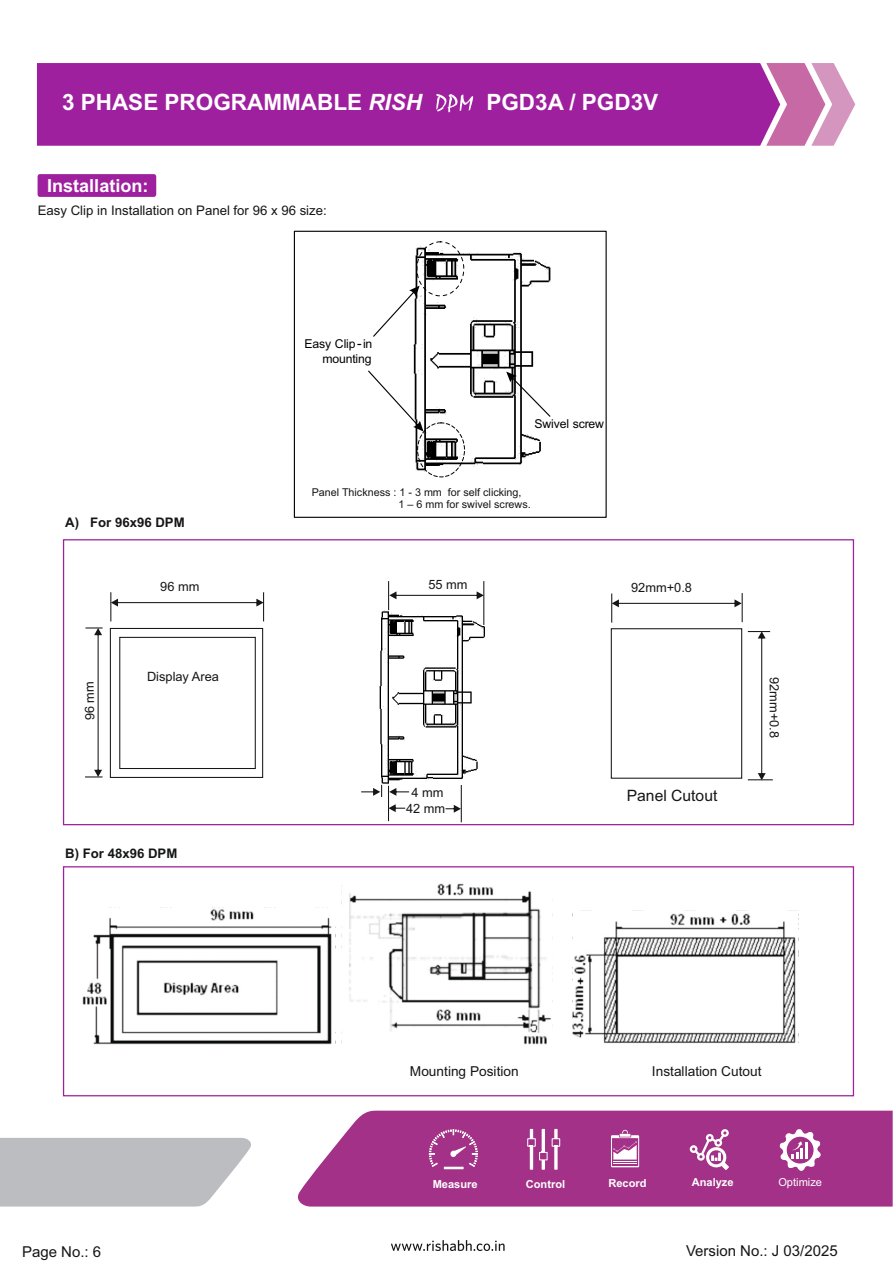
<style>
.page{position:relative;width:893px;height:1263px;background:#fff}
.page>*{position:absolute;margin:0;border:0;box-sizing:border-box;transform-origin:0 0}
.t1{font:700 22.5px "Arial";color:#fff}
.t2{font:700 18px "Arial";color:#fff}
.t3{font:15.6px "Arial";color:#151616}
.t4{font:15px "Arial";color:#151616}
.t5{font:13.65px "Arial";color:#151616}
.t6{font:13.2px "Arial";color:#151616}
.t7{font:700 13.2px "Arial";color:#151616}
.t8{font:12.75px/16.5px "Arial";color:#151616;text-align:center}
.t9{font:12.3px/15px "Arial";letter-spacing:-.01em;color:#000;text-align:right}
.t10{font:700 11.1px "Arial";color:#fff}
.t11{font:11.1px "Arial";color:#fff}
.t12{font:10.8px/12px "Arial";color:#151616}
.s1{font-style:italic}
.s2{font-size:13.5px}
</style>
<div class="page">
<svg style="left:780px;top:63px;width:75px;height:83px"></svg>
<div style="left:37px;top:63px;width:743px;height:83px;background:#9f209f"></div>
<svg style="left:38px;top:174px;width:118px;height:23px;background:#9f229f"></svg>
<img style="left:82px;top:883px;width:717px;height:162px">
<div style="left:63px;top:866px;width:791px;height:230px;border:1px solid #9e219f"></div>
<hr style="left:388px;top:786px;width:1px;height:35px;background:#151616">
<hr style="left:461px;top:781px;width:1px;height:41px;background:#151616">
<div style="left:119px;top:637px;width:137px;height:132px;border:1px solid #151616"></div>
<div style="left:110px;top:628px;width:153px;height:150px;border:1px solid #151616"></div>
<svg style="left:85px;top:627px;width:18px;height:150px"></svg>
<svg style="left:110px;top:592px;width:154px;height:29px"></svg>
<div style="left:611px;top:628px;width:131px;height:151px;border:1px solid #151616"></div>
<hr style="left:611px;top:593px;width:1px;height:30px;background:#151616">
<svg style="left:612px;top:593px;width:131px;height:29px"></svg>
<svg style="left:748px;top:631px;width:25px;height:149px"></svg>
<svg style="left:388px;top:581px;width:95px;height:29px"></svg>
<img style="left:379px;top:611px;width:106px;height:173px">
<svg style="left:389px;top:788px;width:20px;height:8px"></svg>
<svg style="left:361px;top:785px;width:21px;height:12px"></svg>
<svg style="left:389px;top:804px;width:16px;height:8px"></svg>
<svg style="left:445px;top:805px;width:16px;height:8px"></svg>
<hr style="left:483px;top:581px;width:1px;height:44px;background:#151616">
<div style="left:294px;top:231px;width:313px;height:287px;border:1px solid #000"></div>
<img style="left:413px;top:247px;width:138px;height:225px">
<div style="left:417px;top:241px;width:47px;height:55px;border:1px dashed #000;border-radius:50%"></div>
<div style="left:417px;top:422px;width:48px;height:55px;border:1px dashed #000;border-radius:50%"></div>
<svg style="left:368px;top:371px;width:56px;height:61px"></svg>
<svg style="left:373px;top:286px;width:47px;height:51px"></svg>
<svg style="left:506px;top:372px;width:44px;height:45px"></svg>
<svg style="left:436px;top:94px;width:37px;height:18px"></svg>
<svg style="left:391px;top:1240px;width:114px;height:11px"></svg>
<svg style="left:298px;top:1110px;width:595px;height:96px;background:#a93e8e"></svg>
<hr style="left:444px;top:1167px;width:20px;height:2px;background:#fff">
<svg style="left:429px;top:1129px;width:49px;height:38px;background:#b05099"></svg>
<svg style="left:527px;top:1129px;width:33px;height:41px"></svg>
<svg style="left:611px;top:1130px;width:28px;height:37px"></svg>
<svg style="left:690px;top:1129px;width:39px;height:41px"></svg>
<svg style="left:779px;top:1128px;width:43px;height:44px"></svg>
<svg style="left:0;top:1138px;width:251px;height:69px;background:#c1c2c5"></svg>
<h1 class="t1" style="left:62px;top:94px;width:362px">3 PHASE PROGRAMMABLE <span class="s1">RISH</span></h1>
<h1 class="t1" style="left:486px;top:94px;width:173px">PGD3A / PGD3V</h1>
<h2 class="t2" style="left:47px;top:179px;width:103px">Installation:</h2>
<p class="t6" style="left:38px;top:205px;width:291px">Easy Clip in Installation on Panel for 96 x 96 size:</p>
<p class="t9" style="left:304px;top:337px;width:70px">Easy Clip<span class="s2">-</span>in mounting</p>
<p class="t9" style="left:535px;top:417px;width:71px">Swivel screw</p>
<p class="t7" style="left:65px;top:517px;width:121px">A) For 96x96 DPM</p>
<p class="t8" style="left:83px;top:721px;width:41px;rotate:-91deg">96 mm</p>
<p class="t8" style="left:160px;top:579px;width:41px">96 mm</p>
<p class="t8" style="left:147px;top:670px;width:73px">Display Area</p>
<p class="t7" style="left:65px;top:848px;width:114px">B) For 48x96 DPM</p>
<p class="t12" style="left:398px;top:488px;width:134px;text-indent:-87px">Panel Thickness : 1 - 3 mm for self clicking,<br>1 – 6 mm for swivel screws.</p>
<p class="t8" style="left:428px;top:577px;width:41px">55 mm</p>
<p class="t8" style="left:406px;top:785px;width:41px">4 mm<br>42 mm</p>
<p class="t8" style="left:631px;top:580px;width:62px">92mm+0.8</p>
<h3 class="t3" style="left:627px;top:790px;width:92px">Panel Cutout</h3>
<p class="t8" style="left:781px;top:677px;width:62px;rotate:90deg">92mm+0.8</p>
<p class="t5" style="left:410px;top:1066px;width:110px">Mounting Position</p>
<p class="t5" style="left:652px;top:1066px;width:111px">Installation Cutout</p>
<p class="t10" style="left:433px;top:1179px;width:46px">Measure</p>
<p class="t10" style="left:526px;top:1180px;width:41px">Control</p>
<p class="t10" style="left:608px;top:1179px;width:40px">Record</p>
<p class="t10" style="left:692px;top:1178px;width:43px">Analyze</p>
<p class="t11" style="left:778px;top:1178px;width:45px">Optimize</p>
<h3 class="t4" style="left:22px;top:1246px;width:81px">Page No.: 6</h3>
<h3 class="t4" style="left:686px;top:1245px;width:153px">Version No.: J 03/2025</h3>
</div>
